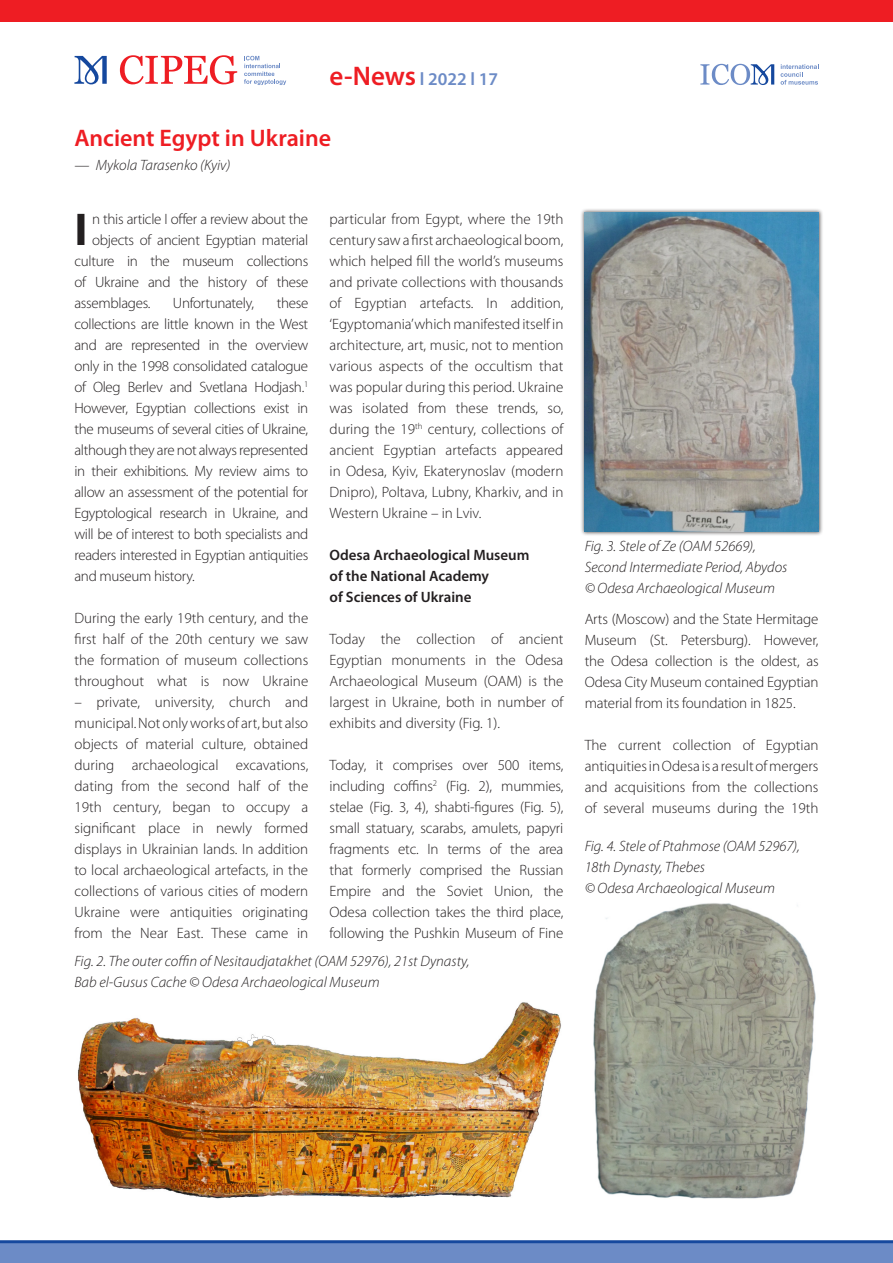
<style>
.page{position:relative;width:893px;height:1263px;background:#fff}
.page>*{position:absolute;margin:0;border:0;box-sizing:border-box;transform-origin:0 0}
.body_lettrine{font:700 46.2px "Myriad Pro";color:#231f20}
.titre_1{font:600 24px "Myriad Pro";color:#ee1d23}
.t1{font:600 18px "Myriad Pro";color:#6c8bc6}
.body{font:300 15px/21px "Myriad Pro";color:#231f20;text-align:justify}
.body_lettrine-2{font:300 15px/21px "Myriad Pro";letter-spacing:-.02em;color:#231f20;text-align:justify}
.légende{font:italic 300 15px "Myriad Pro";color:#231f20}
.body-2{font:600 15px/21px "Myriad Pro";color:#231f20}
.signature{font:italic 300 15px "Myriad Pro";color:#231f20}
.s1{font-size:27px;color:#ee1d23}
</style>
<div class="page">
<div style="left:0;top:1242px;width:893px;height:21px;background:#6c8bc6"></div>
<hr style="left:0;top:1240px;width:893px;height:3px;background:#15489e">
<img style="left:78px;top:1002px;width:483px;height:197px">
<div style="left:580px;top:208px;width:243px;height:328px;background:#231f20;opacity:.75"></div>
<img style="left:585px;top:213px;width:234px;height:318px">
<img style="left:593px;top:903px;width:223px;height:296px">
<div style="left:0;top:0;width:893px;height:21px;background:#ee1d23"></div>
<svg style="left:74px;top:56px;width:33px;height:28px"></svg>
<svg style="left:120px;top:55px;width:117px;height:29px"></svg>
<svg style="left:244px;top:56px;width:42px;height:29px"></svg>
<svg style="left:781px;top:64px;width:38px;height:21px"></svg>
<svg style="left:700px;top:64px;width:74px;height:21px"></svg>
<p class="t1" style="left:330px;top:68px;width:170px"><span class="s1">e-News</span> l 2022 l 17</p>
<p class="titre_1" style="left:74px;top:122px;width:258px">Ancient Egypt in Ukraine</p>
<p class="signature" style="left:74px;top:156px;width:158px">— Mykola Tarasenko (Kyiv)</p>
<p class="body_lettrine" style="left:74px;top:199px;width:15px">I</p>
<p class="body_lettrine-2" style="left:92px;top:208px;width:218px">n this article I offer a review about the</p>
<p class="body_lettrine-2" style="left:92px;top:229px;width:218px">objects of ancient Egyptian material</p>
<p class="body_lettrine-2" style="left:74px;top:250px;width:235px">culture in the museum collections</p>
<p class="body_lettrine-2" style="left:74px;top:271px;width:235px">of Ukraine and the history of these</p>
<p class="body_lettrine-2" style="left:74px;top:292px;width:78px">assemblages.</p>
<p class="body_lettrine-2" style="left:173px;top:292px;width:83px">Unfortunately,</p>
<p class="body_lettrine-2" style="left:74px;top:292px;width:235px;text-indent:202px">these collections are little known in the West and are represented in the overview only in the 1998 consolidated catalogue of Oleg Berlev and Svetlana Hodjash.<sup>1<br></sup>However, Egyptian collections exist in the museums of several cities of Ukraine, although they are not always represented in their exhibitions. My review aims to allow an assessment of the potential for Egyptological research in Ukraine, and will be of interest to both specialists and readers interested in Egyptian antiquities and museum history.</p>
<p class="body" style="left:74px;top:607px;width:235px">During the early 19th century, and the first half of the 20th century we saw the formation of museum collections throughout what is now Ukraine</p>
<p class="body" style="left:74px;top:691px;width:235px">– private, university, church and municipal. Not only works of art, but also objects of material culture, obtained during archaeological excavations, dating from the second half of the 19th century, began to occupy a significant place in newly formed displays in Ukrainian lands. In addition to local archaeological artefacts, in the collections of various cities of modern Ukraine were antiquities originating from the Near East. These came in</p>
<p class="body" style="left:330px;top:208px;width:235px">particular from Egypt, where the 19th century saw a first archaeological boom, which helped fill the world’s museums and private collections with thousands of Egyptian artefacts. In addition, ‘Egyptomania’which manifested itself in architecture, art, music, not to mention various aspects of the occultism that was popular during this period. Ukraine was isolated from these trends, so, during the 19<sup>th</sup> century, collections of ancient Egyptian artefacts appeared in Odesa, Kyiv, Ekaterynoslav (modern Dnipro), Poltava, Lubny, Kharkiv, and in Western Ukraine – in Lviv.</p>
<p class="body-2" style="left:330px;top:544px;width:201px">Odesa Archaeological Museum of the National Academy<br>of Sciences of Ukraine</p>
<p class="body" style="left:330px;top:628px;width:235px">Today the collection of ancient Egyptian monuments in the Odesa Archaeological Museum (OAM) is the largest in Ukraine, both in number of exhibits and diversity (Fig. 1).</p>
<p class="body" style="left:330px;top:754px;width:235px">Today, it comprises over 500 items, including coffins<sup>2</sup> (Fig. 2), mummies, stelae (Fig. 3, 4), shabti-figures (Fig. 5), small statuary, scarabs, amulets, papyri fragments etc. In terms of the area that formerly comprised the Russian Empire and the Soviet Union, the Odesa collection takes the third place, following the Pushkin Museum of Fine</p>
<p class="légende" style="left:74px;top:951px;width:397px">Fig. 2. The outer coffin of Nesitaudjatakhet (OAM 52976), 21st Dynasty,</p>
<p class="légende" style="left:74px;top:972px;width:307px">Bab el-Gusus Cache © Odesa Archaeological Museum</p>
<p class="légende" style="left:585px;top:537px;width:173px">Fig. 3. Stele of Ze (OAM 52669),</p>
<p class="légende" style="left:585px;top:558px;width:204px">Second Intermediate Period, Abydos</p>
<p class="légende" style="left:585px;top:579px;width:192px">© Odesa Archaeological Museum</p>
<p class="body" style="left:585px;top:608px;width:235px">Arts (Moscow) and the State Hermitage Museum (St. Petersburg). However, the Odesa collection is the oldest, as Odesa City Museum contained Egyptian material from its foundation in 1825.</p>
<p class="body" style="left:585px;top:734px;width:235px">The current collection of Egyptian antiquities in Odesa is a result of mergers and acquisitions from the collections of several museums during the 19th</p>
<p class="légende" style="left:585px;top:837px;width:217px">Fig. 4. Stele of Ptahmose (OAM 52967),</p>
<p class="légende" style="left:585px;top:858px;width:122px">18th Dynasty, Thebes</p>
<p class="légende" style="left:585px;top:879px;width:192px">© Odesa Archaeological Museum</p>
</div>
